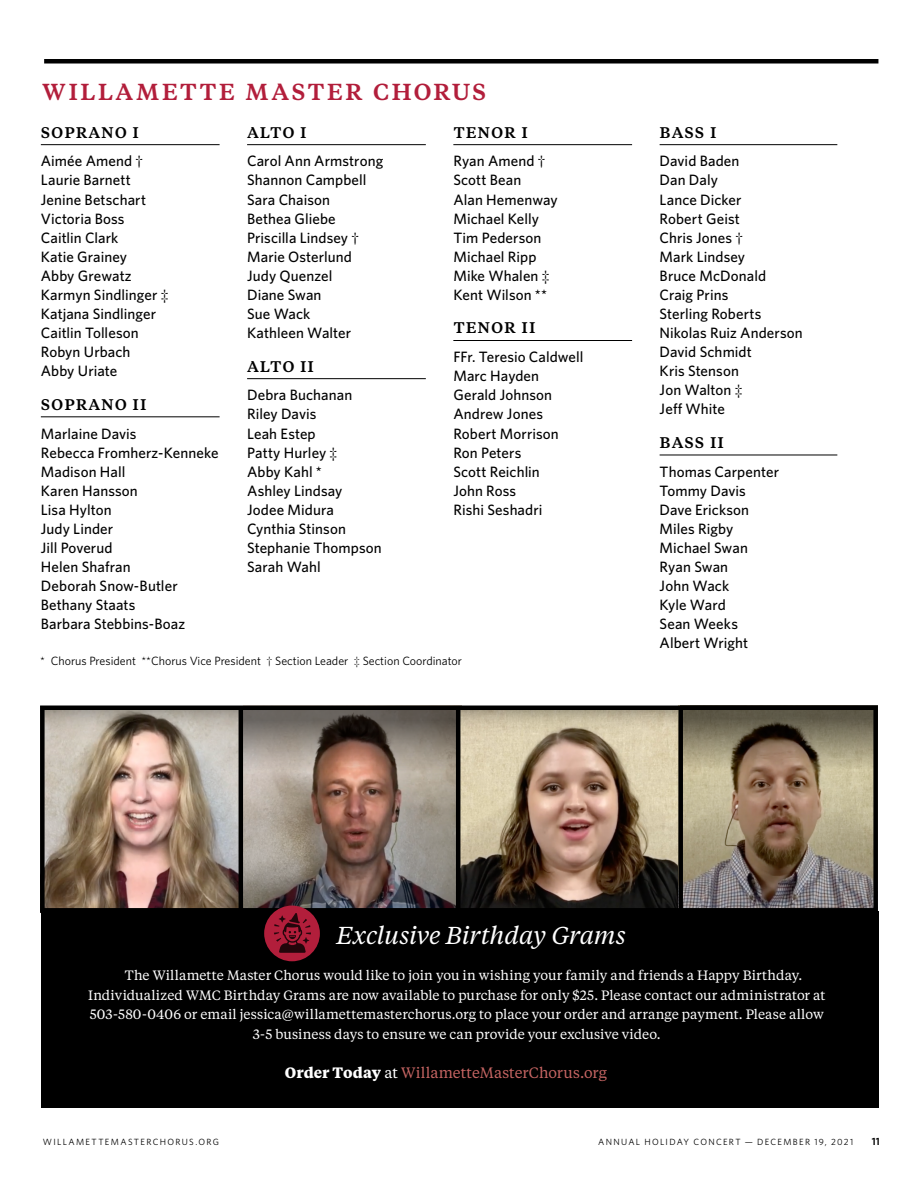
<style>
.page{position:relative;width:918px;height:1188px;background:#fff}
.page>*{position:absolute;margin:0;border:0;box-sizing:border-box;transform-origin:0 0}
.Small_Cap_Header{font:500 27px "Tiempos Text";letter-spacing:.08em;color:#b21e3b}
.t1{font:italic 24.3px "Tiempos Text";letter-spacing:-.01em;color:#fff}
.Roster_Header{font:500 18px "Tiempos Text";letter-spacing:.05em;color:#000}
.Roster_Member{font:500 15px/19px "Whitney";letter-spacing:.005em;color:#000}
.Paragraph{font:15px "Tiempos Text";color:#c46462}
.Paragraph-2{font:13.5px "Tiempos Text";letter-spacing:.005em;color:#fff}
.Cotributor_name{font:12px "Whitney";color:#000}
.t2{font:600 10.5px "Whitney";color:#000}
.t3{font:9px "Whitney";letter-spacing:.15em;color:#000}
.s1{font-weight:700;color:#fff}
.s2{color:#fff}
</style>
<div class="page">
<div style="left:44px;top:59px;width:834px;height:5px;background:#000"></div>
<img style="left:45px;top:711px;width:194px;height:197px">
<img style="left:243px;top:774px;width:213px;height:134px">
<img style="left:460px;top:711px;width:218px;height:197px">
<img style="left:679px;top:705px;width:199px;height:203px">
<svg style="left:243px;top:711px;width:213px;height:63px;background:#827369"></svg>
<svg style="left:683px;top:711px;width:190px;height:61px;background:#7f735d"></svg>
<div style="left:40px;top:706px;width:838px;height:207px;border:4px solid #000"></div>
<hr style="left:239px;top:708px;width:4px;height:205px;background:#000">
<hr style="left:456px;top:706px;width:4px;height:205px;background:#000">
<div style="left:678px;top:708px;width:5px;height:205px;background:#000"></div>
<hr style="left:41px;top:144px;width:179px;height:1px;background:#000">
<hr style="left:41px;top:416px;width:179px;height:1px;background:#000">
<hr style="left:247px;top:144px;width:179px;height:1px;background:#000">
<hr style="left:247px;top:378px;width:179px;height:1px;background:#000">
<hr style="left:453px;top:144px;width:179px;height:1px;background:#000">
<hr style="left:453px;top:340px;width:179px;height:1px;background:#000">
<hr style="left:660px;top:144px;width:177px;height:1px;background:#000">
<hr style="left:660px;top:455px;width:177px;height:1px;background:#000">
<div style="left:41px;top:912px;width:838px;height:196px;background:#000"></div>
<div style="left:264px;top:906px;width:56px;height:55px;background:#b21e3b;border-radius:50%"></div>
<svg style="left:274px;top:913px;width:37px;height:40px"></svg>
<p class="Small_Cap_Header" style="left:42px;top:72px;width:446px">WILLAMETTE MASTER CHORUS</p>
<p class="Roster_Header" style="left:41px;top:119px;width:49px">SOPRANO</p>
<p class="Roster_Header" style="left:133px;top:119px;width:7px">I</p>
<p class="Roster_Member" style="left:41px;top:151px;width:104px">Aimée Amend †</p>
<p class="Roster_Member" style="left:41px;top:170px;width:92px">Laurie Barnett</p>
<p class="Roster_Member" style="left:41px;top:190px;width:107px">Jenine Betschart</p>
<p class="Roster_Member" style="left:41px;top:209px;width:85px">Victoria Boss</p>
<p class="Roster_Member" style="left:41px;top:228px;width:79px">Caitlin Clark</p>
<p class="Roster_Member" style="left:41px;top:247px;width:88px">Katie Grainey</p>
<p class="Roster_Member" style="left:41px;top:266px;width:92px">Abby Grewatz</p>
<p class="Roster_Member" style="left:41px;top:285px;width:129px">Karmyn Sindlinger ‡</p>
<p class="Roster_Member" style="left:41px;top:304px;width:117px">Katjana Sindlinger</p>
<p class="Roster_Member" style="left:41px;top:323px;width:99px">Caitlin Tolleson</p>
<p class="Roster_Member" style="left:41px;top:342px;width:91px">Robyn Urbach</p>
<p class="Roster_Member" style="left:41px;top:361px;width:78px">Abby Uriate</p>
<p class="Roster_Header" style="left:41px;top:391px;width:49px">SOPRANO</p>
<p class="Roster_Header" style="left:133px;top:391px;width:8px">II</p>
<p class="Roster_Member" style="left:41px;top:424px;width:97px">Marlaine Davis</p>
<p class="Roster_Member" style="left:41px;top:443px;width:179px">Rebecca Fromherz-Kenneke</p>
<p class="Roster_Member" style="left:41px;top:462px;width:86px">Madison Hall</p>
<p class="Roster_Member" style="left:41px;top:481px;width:98px">Karen Hansson</p>
<p class="Roster_Member" style="left:41px;top:500px;width:72px">Lisa Hylton</p>
<p class="Roster_Member" style="left:41px;top:519px;width:74px">Judy Linder</p>
<p class="Roster_Member" style="left:41px;top:538px;width:73px">Jill Poverud</p>
<p class="Roster_Member" style="left:41px;top:557px;width:91px">Helen Shafran</p>
<p class="Roster_Member" style="left:41px;top:576px;width:138px">Deborah Snow-Butler</p>
<p class="Roster_Member" style="left:41px;top:595px;width:96px">Bethany Staats</p>
<p class="Roster_Member" style="left:41px;top:614px;width:146px">Barbara Stebbins-Boaz</p>
<p class="Roster_Header" style="left:247px;top:119px;width:13px">ALTO</p>
<p class="Roster_Header" style="left:300px;top:119px;width:7px">I</p>
<p class="Roster_Member" style="left:247px;top:151px;width:138px">Carol Ann Armstrong<br>Shannon Campbell<br>Sara Chaison<br>Bethea Gliebe<br>Priscilla Lindsey †<br>Marie Osterlund<br>Judy Quenzel<br>Diane Swan<br>Sue Wack<br>Kathleen Walter</p>
<p class="Roster_Header" style="left:247px;top:353px;width:13px">ALTO</p>
<p class="Roster_Header" style="left:300px;top:353px;width:8px">II</p>
<p class="Roster_Member" style="left:247px;top:385px;width:136px">Debra Buchanan<br>Riley Davis<br>Leah Estep<br>Patty Hurley ‡<br>Abby Kahl *<br>Ashley Lindsay<br>Jodee Midura<br>Cynthia Stinson<br>Stephanie Thompson<br>Sarah Wahl</p>
<p class="Roster_Header" style="left:453px;top:119px;width:14px">TENOR</p>
<p class="Roster_Header" style="left:522px;top:119px;width:7px">I</p>
<p class="Roster_Member" style="left:453px;top:151px;width:106px">Ryan Amend †<br>Scott Bean<br>Alan Hemenway<br>Michael Kelly<br>Tim Pederson<br>Michael Ripp<br>Mike Whalen ‡<br>Kent Wilson **</p>
<p class="Roster_Header" style="left:453px;top:315px;width:14px">TENOR</p>
<p class="Roster_Header" style="left:522px;top:315px;width:8px">II</p>
<p class="Roster_Member" style="left:453px;top:347px;width:132px">FFr. Teresio Caldwell<br>Marc Hayden<br>Gerald Johnson<br>Andrew Jones<br>Robert Morrison<br>Ron Peters<br>Scott Reichlin<br>John Ross<br>Rishi Seshadri</p>
<p class="Cotributor_name" style="left:40px;top:653px;width:423px">* Chorus President **Chorus Vice President † Section Leader ‡ Section Coordinator</p>
<p class="Roster_Header" style="left:660px;top:119px;width:24px">BASS</p>
<p class="Roster_Header" style="left:710px;top:119px;width:7px">I</p>
<p class="Roster_Member" style="left:660px;top:151px;width:145px">David Baden<br>Dan Daly<br>Lance Dicker<br>Robert Geist<br>Chris Jones †<br>Mark Lindsey<br>Bruce McDonald<br>Craig Prins<br>Sterling Roberts<br>Nikolas Ruiz Anderson<br>David Schmidt<br>Kris Stenson<br>Jon Walton ‡<br>Jeff White</p>
<p class="Roster_Header" style="left:660px;top:429px;width:24px">BASS</p>
<p class="Roster_Header" style="left:710px;top:429px;width:8px">II</p>
<p class="Roster_Member" style="left:660px;top:462px;width:121px">Thomas Carpenter<br>Tommy Davis<br>Dave Erickson<br>Miles Rigby<br>Michael Swan<br>Ryan Swan<br>John Wack<br>Kyle Ward<br>Sean Weeks<br>Albert Wright</p>
<p class="t1" style="left:336px;top:919px;width:291px">Exclusive Birthday Grams</p>
<p class="Paragraph-2" style="left:125px;top:966px;width:679px">The Willamette Master Chorus would like to join you in wishing your family and friends a Happy Birthday.</p>
<p class="Paragraph-2" style="left:88px;top:986px;width:739px">Individualized WMC Birthday Grams are now available to purchase for only $25. Please contact our administrator at</p>
<p class="Paragraph-2" style="left:90px;top:1005px;width:735px">503-580-0406 or email jessica@willamettemasterchorus.org to place your order and arrange payment. Please allow</p>
<p class="Paragraph-2" style="left:253px;top:1025px;width:409px">3-5 business days to ensure we can provide your exclusive video.</p>
<p class="Paragraph" style="left:285px;top:1063px;width:324px"><span class="s1">Order Today</span> <span class="s2">at</span> WillametteMasterChorus.org</p>
<p class="t3" style="left:43px;top:1135px;width:178px">WILLAMETTEMASTERCHORUS.ORG</p>
<p class="t3" style="left:598px;top:1135px;width:257px">ANNUAL HOLIDAY CONCERT — DECEMBER 19, 2021</p>
<p class="t2" style="left:872px;top:1134px;width:10px">11</p>
</div>
